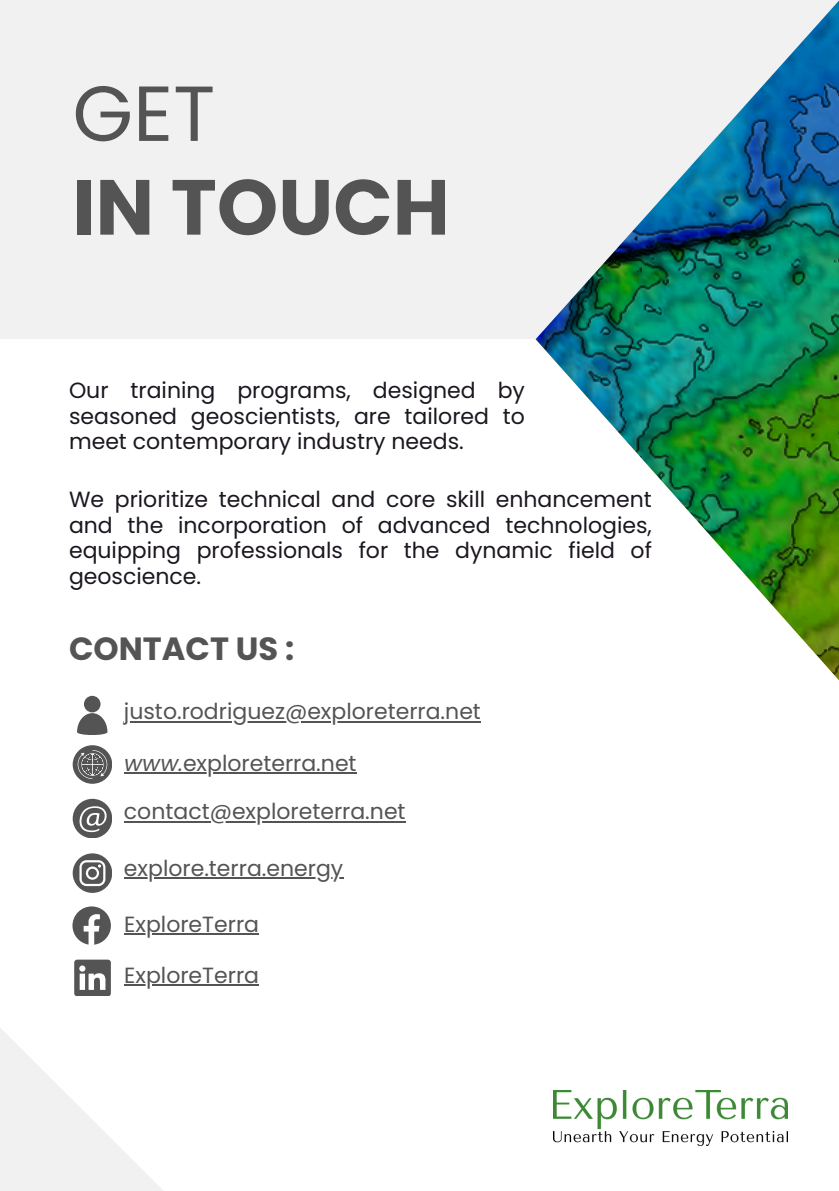
<style>
.page{position:relative;width:839px;height:1191px;background:#fff}
.page>*{position:absolute;margin:0;border:0;box-sizing:border-box;transform-origin:0 0}
.t1{font:700 78px "Poppins";color:#545454}
.t2{font:78px "Poppins";color:#545454}
.t3{font:700 32.2px "Poppins";color:#545454}
.t4{font:22px/25.6px "Poppins";color:#1b161f;text-align:justify}
.t5{font:22px "Poppins";color:#545454}
.s1{font-style:italic}
</style>
<div class="page">
<img style="left:148px;top:339px;width:690px;height:484px">
<svg style="left:0;top:0;width:838px;height:339px;fill:#f1f1f1"></svg>
<svg style="left:0;top:1028px;width:163px;height:163px"></svg>
<hr style="left:124px;top:772px;width:59px;height:2px;background:#545454">
<hr style="left:183px;top:772px;width:173px;height:2px;background:#545454">
<hr style="left:124px;top:721px;width:357px;height:1px;background:#545454">
<hr style="left:124px;top:933px;width:135px;height:2px;background:#545454">
<hr style="left:124px;top:821px;width:281px;height:1px;background:#545454">
<hr style="left:124px;top:877px;width:219px;height:2px;background:#545454">
<hr style="left:124px;top:985px;width:135px;height:1px;background:#545454">
<svg style="left:73px;top:799px;width:39px;height:39px"></svg>
<svg style="left:73px;top:853px;width:39px;height:39px"></svg>
<svg style="left:77px;top:696px;width:30px;height:39px"></svg>
<svg style="left:73px;top:745px;width:39px;height:39px"></svg>
<svg style="left:72px;top:906px;width:39px;height:39px"></svg>
<svg style="left:74px;top:960px;width:36px;height:36px"></svg>
<img style="left:553px;top:1090px;width:234px;height:56px">
<p class="t2" style="left:72px;top:59px;width:144px">GET</p>
<h3 class="t1" style="left:72px;top:153px;width:379px">IN TOUCH</h3>
<h2 class="t4" style="left:69px;top:378px;width:457px">Our training programs, designed by seasoned geoscientists, are tailored to meet contemporary industry needs.</h2>
<p class="t4" style="left:69px;top:487px;width:584px">We prioritize technical and core skill enhancement and the incorporation of advanced technologies, equipping professionals for the dynamic field of geoscience.</p>
<h1 class="t3" style="left:69px;top:626px;width:227px">CONTACT US :</h1>
<p class="t5" style="left:124px;top:696px;width:358px">justo.rodriguez@exploreterra.net</p>
<p class="t5" style="left:124px;top:747px;width:234px"><span class="s1">www.</span>exploreterra.net</p>
<p class="t5" style="left:124px;top:796px;width:283px">contact@exploreterra.net</p>
<p class="t5" style="left:124px;top:852px;width:221px">explore.terra.energy</p>
<p class="t5" style="left:124px;top:908px;width:136px">ExploreTerra</p>
<p class="t5" style="left:124px;top:960px;width:136px">ExploreTerra</p>
</div>
